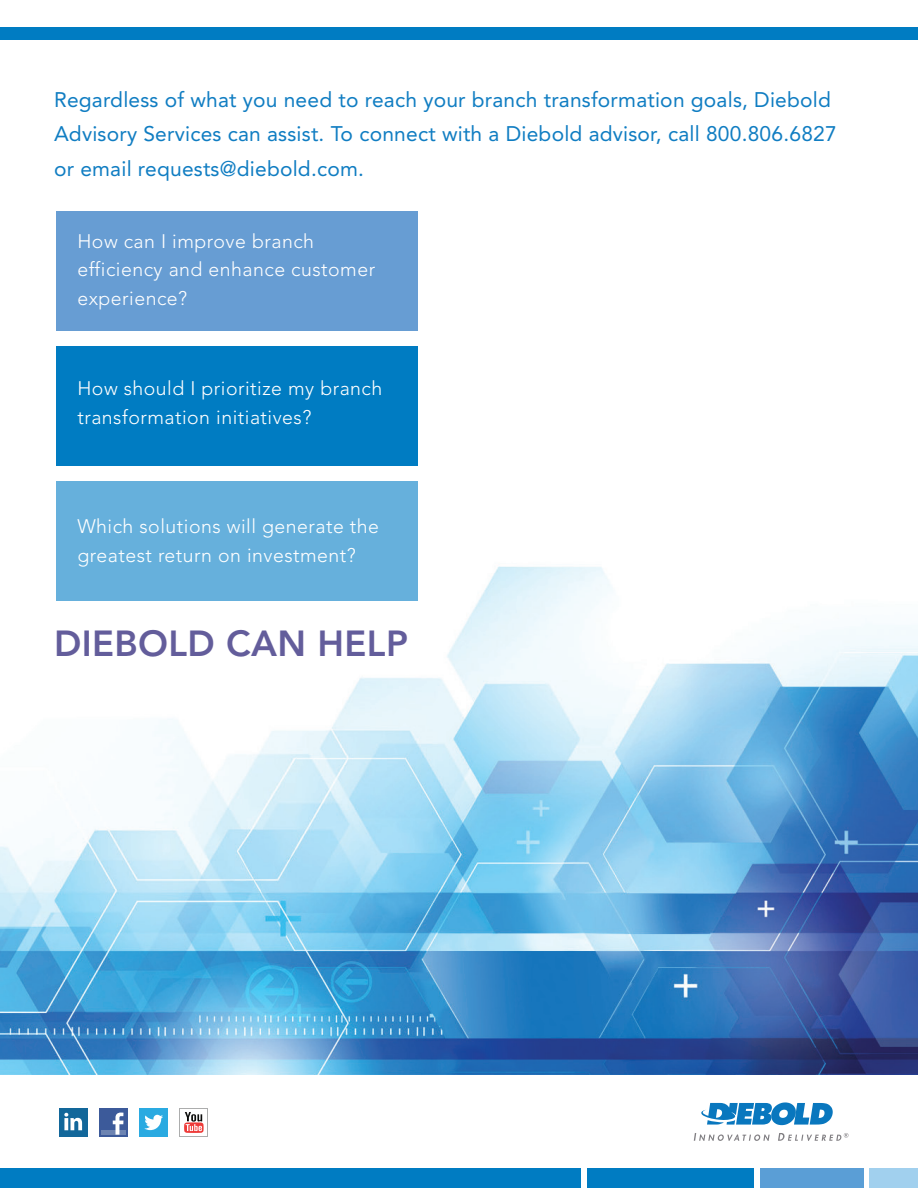
<style>
.page{position:relative;width:918px;height:1188px;background:#fff}
.page>*{position:absolute;margin:0;border:0;box-sizing:border-box;transform-origin:0 0}
.t1{font:800 36px "Avenir";letter-spacing:.01em;color:#635d9b}
.t2{font:21px/34.5px "Avenir";letter-spacing:.01em;color:#107dc2}
.t3{font:300 19.5px/28.5px "Avenir";letter-spacing:.025em;color:#fff}
</style>
<div class="page">
<img style="left:0;top:566px;width:918px;height:509px">
<div style="left:0;top:1169px;width:580px;height:19px;background:#007cc2"></div>
<div style="left:587px;top:1169px;width:167px;height:19px;background:#007cc2"></div>
<div style="left:760px;top:1169px;width:103px;height:19px;background:#5a9ed6"></div>
<div style="left:870px;top:1169px;width:48px;height:19px;background:#a1d0ee"></div>
<div style="left:56px;top:211px;width:362px;height:120px;background:#679dd3"></div>
<div style="left:56px;top:346px;width:362px;height:120px;background:#007cc2"></div>
<div style="left:56px;top:481px;width:362px;height:120px;background:#66b0dc"></div>
<svg style="left:701px;top:1102px;width:132px;height:23px"></svg>
<svg style="left:694px;top:1133px;width:76px;height:8px"></svg>
<svg style="left:778px;top:1133px;width:70px;height:8px"></svg>
<div style="left:140px;top:1108px;width:28px;height:29px;background:#2aaae1"></div>
<svg style="left:144px;top:1115px;width:19px;height:15px"></svg>
<div style="left:99px;top:1108px;width:29px;height:29px;background:#3c5a9a"></div>
<hr style="left:101px;top:1131px;width:25px;height:4px;background:#6d84b2">
<svg style="left:113px;top:1113px;width:10px;height:22px"></svg>
<div style="left:59px;top:1108px;width:28px;height:29px;background:#12679a"></div>
<svg style="left:64px;top:1113px;width:18px;height:17px"></svg>
<svg style="left:180px;top:1108px;width:28px;height:29px"></svg>
<div style="left:181px;top:1109px;width:26px;height:27px;background:#fff"></div>
<svg style="left:184px;top:1112px;width:20px;height:21px"></svg>
<div style="left:0;top:27px;width:918px;height:13px;background:#007cc2"></div>
<p class="t2" style="left:54px;top:83px;width:784px">Regardless of what you need to reach your branch transformation goals, Diebold<br>Advisory Services can assist. To connect with a Diebold advisor, call 800.806.6827 or email requests@diebold.com.</p>
<p class="t3" style="left:77px;top:227px;width:299px">How can I improve branch efficiency and enhance customer experience?</p>
<p class="t3" style="left:77px;top:374px;width:306px">How should I prioritize my branch transformation initiatives?</p>
<p class="t3" style="left:77px;top:512px;width:303px">Which solutions will generate the greatest return on investment?</p>
<h1 class="t1" style="left:54px;top:622px;width:356px">DIEBOLD CAN HELP</h1>
</div>
